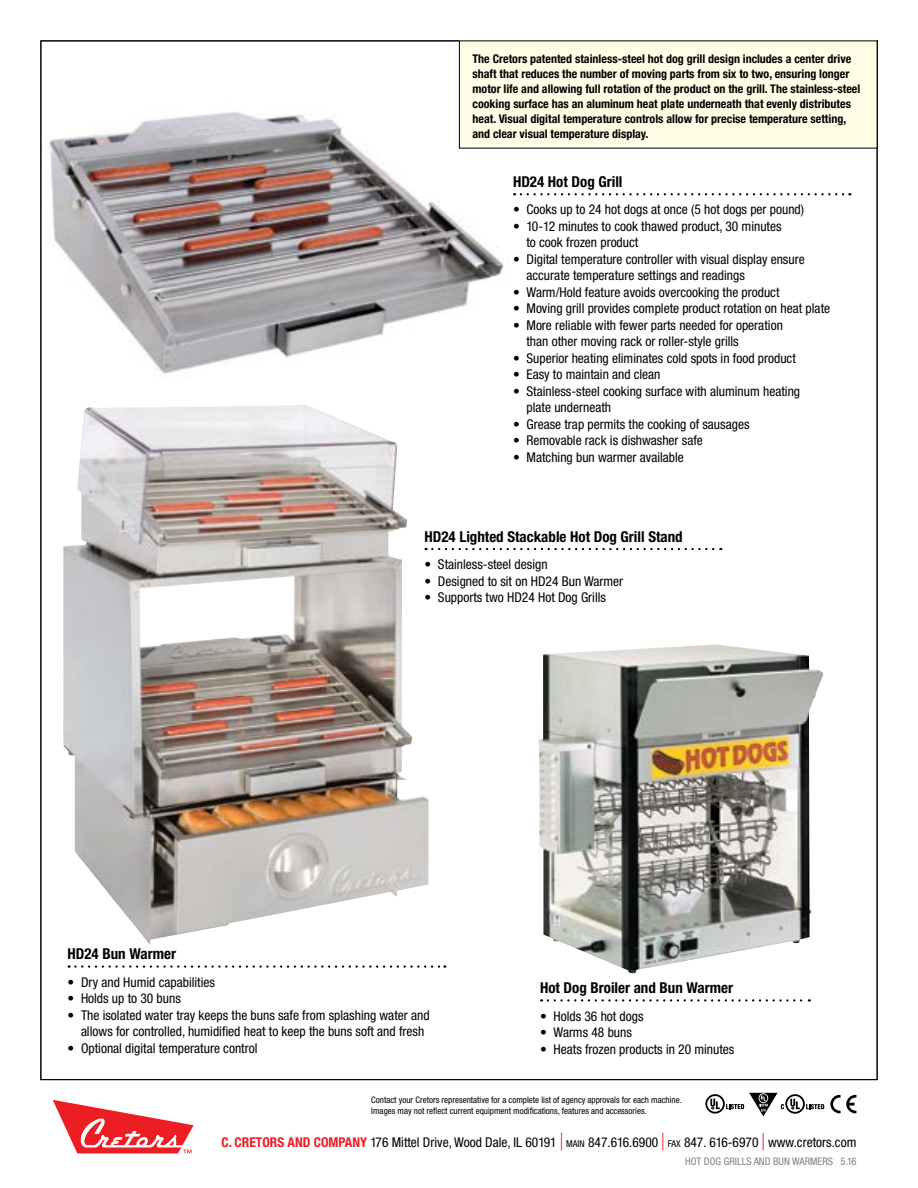
<style>
.page{position:relative;width:918px;height:1188px;background:#fff}
.page>*{position:absolute;margin:0;border:0;box-sizing:border-box;transform-origin:0 0}
.t1{font:700 condensed 15px "Helvetica Neue";color:#000}
.t2{font:condensed 13.5px/16.5px "Helvetica Neue";color:#000}
.t3{font:700 condensed 12px/15px "Helvetica Neue";color:#000}
.t4{font:condensed 10.5px "Helvetica Neue";color:#808285}
.t5{font:condensed 9px/10.5px "Helvetica Neue";color:#000}
.s1{font-weight:700;color:#ed1d24}
.s2{font-size:23.7px;color:#ed1d24}
.s3{font-size:9.45px}
</style>
<div class="page">
<svg style="left:806px;top:1104px;width:18px;height:5px"></svg>
<svg style="left:785px;top:1094px;width:20px;height:20px"></svg>
<svg style="left:787px;top:1096px;width:16px;height:16px"></svg>
<svg style="left:790px;top:1099px;width:10px;height:10px"></svg>
<svg style="left:705px;top:1093px;width:79px;height:23px"></svg>
<svg style="left:830px;top:1095px;width:26px;height:18px"></svg>
<svg style="left:53px;top:1100px;width:141px;height:53px"></svg>
<img style="left:49px;top:104px;width:460px;height:270px">
<img style="left:539px;top:644px;width:285px;height:330px">
<img style="left:63px;top:404px;width:366px;height:541px">
<svg style="left:426px;top:548px;width:295px;height:2px"></svg>
<svg style="left:548px;top:999px;width:262px;height:3px"></svg>
<svg style="left:521px;top:193px;width:329px;height:2px"></svg>
<svg style="left:69px;top:965px;width:376px;height:3px"></svg>
<div style="left:459px;top:41px;width:418px;height:107px;background:#fffde5"></div>
<p class="t3" style="left:472px;top:51px;width:389px">The Cretors patented stainless-steel hot dog grill design includes a center drive shaft that reduces the number of moving parts from six to two, ensuring longer motor life and allowing full rotation of the product on the grill. The stainless-steel cooking surface has an aluminum heat plate underneath that evenly distributes heat. Visual digital temperature controls allow for precise temperature setting, and clear visual temperature display.</p>
<p class="t1" style="left:513px;top:173px;width:111px">HD24 Hot Dog Grill</p>
<p class="t2" style="left:513px;top:201px;width:293px">• Cooks up to 24 hot dogs at once (5 hot dogs per pound)</p>
<p class="t2" style="left:526px;top:218px;width:257px;text-indent:-14px">• 10-12 minutes to cook thawed product, 30 minutes to cook frozen product</p>
<p class="t2" style="left:526px;top:251px;width:280px;text-indent:-14px">• Digital temperature controller with visual display ensure accurate temperature settings and readings</p>
<p class="t2" style="left:513px;top:284px;width:268px">• Warm/Hold feature avoids overcooking the product</p>
<p class="t2" style="left:513px;top:300px;width:319px">• Moving grill provides complete product rotation on heat plate</p>
<p class="t2" style="left:526px;top:317px;width:258px;text-indent:-14px">• More reliable with fewer parts needed for operation than other moving rack or roller-style grills</p>
<p class="t2" style="left:513px;top:350px;width:284px">• Superior heating eliminates cold spots in food product</p>
<p class="t2" style="left:513px;top:366px;width:149px">• Easy to maintain and clean</p>
<p class="t2" style="left:526px;top:383px;width:275px;text-indent:-14px">• Stainless-steel cooking surface with aluminum heating plate underneath</p>
<p class="t2" style="left:513px;top:416px;width:238px">• Grease trap permits the cooking of sausages</p>
<p class="t2" style="left:513px;top:432px;width:191px">• Removable rack is dishwasher safe</p>
<p class="t2" style="left:513px;top:449px;width:172px">• Matching bun warmer available</p>
<p class="t1" style="left:424px;top:528px;width:260px">HD24 Lighted Stackable Hot Dog Grill Stand</p>
<p class="t2" style="left:424px;top:556px;width:125px">• Stainless-steel design</p>
<p class="t2" style="left:424px;top:573px;width:200px">• Designed to sit on HD24 Bun Warmer</p>
<p class="t2" style="left:424px;top:589px;width:183px">• Supports two HD24 Hot Dog Grills</p>
<p class="t1" style="left:68px;top:945px;width:110px">HD24 Bun Warmer</p>
<p class="t2" style="left:68px;top:974px;width:149px">• Dry and Humid capabilities</p>
<p class="t2" style="left:68px;top:990px;width:115px">• Holds up to 30 buns</p>
<p class="t2" style="left:81px;top:1007px;width:350px;text-indent:-14px">• The isolated water tray keeps the buns safe from splashing water and allows for controlled, humidified heat to keep the buns soft and fresh</p>
<p class="t2" style="left:68px;top:1040px;width:192px">• Optional digital temperature control</p>
<p class="t1" style="left:540px;top:979px;width:195px">Hot Dog Broiler and Bun Warmer</p>
<p class="t2" style="left:540px;top:1007px;width:105px">• Holds 36 hot dogs</p>
<p class="t2" style="left:540px;top:1024px;width:93px">• Warms 48 buns</p>
<p class="t2" style="left:540px;top:1040px;width:196px">• Heats frozen products in 20 minutes</p>
<p class="t5" style="left:371px;top:1095px;width:312px">Contact your Cretors representative for a complete list of agency approvals for each machine.<br>Images may not reflect current equipment modifications, features and accessories.</p>
<p class="t2" style="left:221px;top:1134px;width:637px"><span class="s1">C. CRETORS AND COMPANY</span> 176 Mittel Drive, Wood Dale, IL 60191 <span class="s2">|</span> <span class="s3">MAIN</span> 847.616.6900 <span class="s2">|</span> <span class="s3">FAX</span> 847. 616-6970 <span class="s2">|</span> www.cretors.com</p>
<p class="t4" style="left:685px;top:1156px;width:173px">HOT DOG GRILLS AND BUN WARMERS 5.16</p>
</div>
